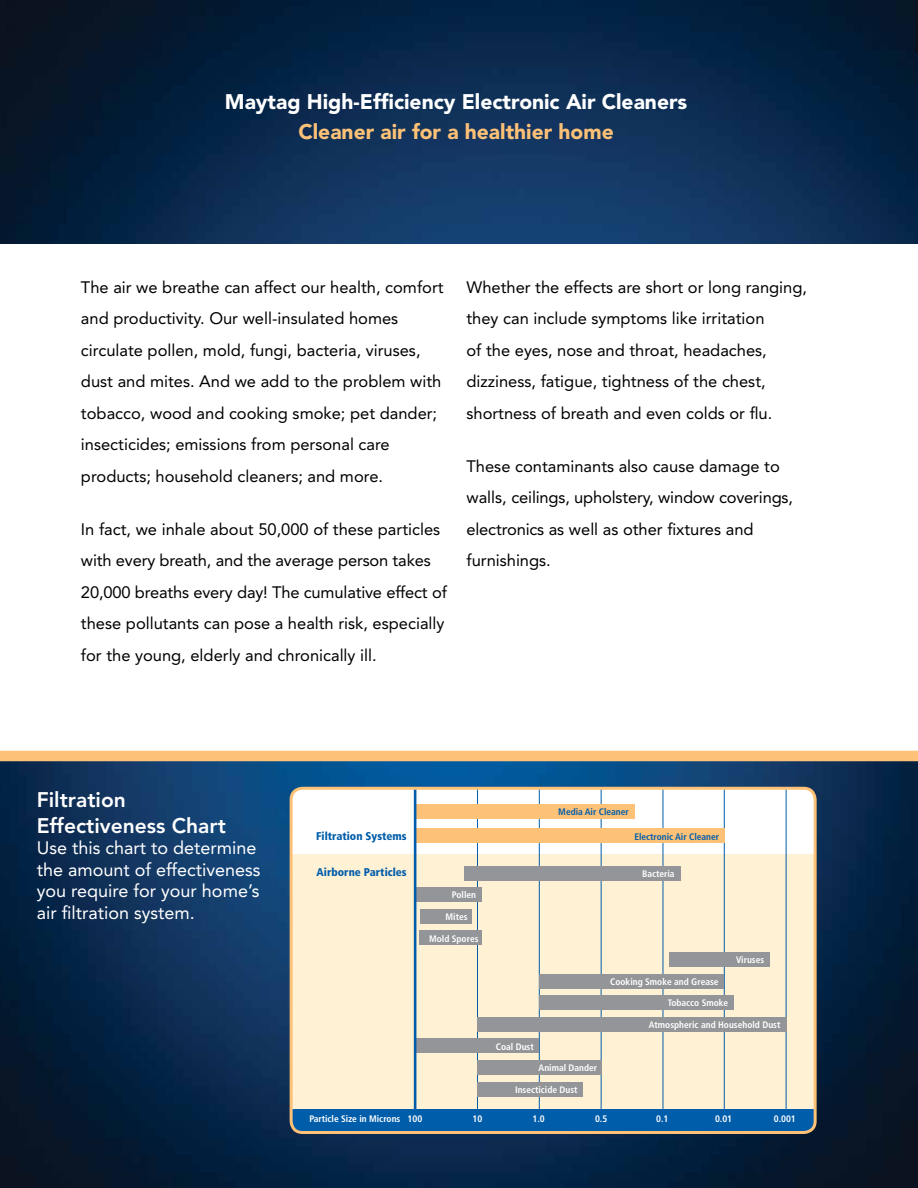
<style>
.page{position:relative;width:918px;height:1188px;background:#fff}
.page>*{position:absolute;margin:0;border:0;box-sizing:border-box;transform-origin:0 0}
.t1{font:900 21px "Avenir";color:#fff}
.t2{font:800 21px/25.2px "Avenir";color:#fff}
.t3{font:900 21px "Avenir";color:#fdc177}
.t4{font:18px/21.6px "Avenir";color:#fff}
.t5{font:16.5px/31.5px "Avenir";color:#000}
.t6{font:900 condensed 11.25px "Frutiger";color:#005daa}
.t7{font:700 condensed 9.45px "Frutiger";color:#fff}
.t8{font:700 condensed 9.45px "Frutiger";color:#005daa}
</style>
<div class="page">
<img style="left:0;top:0;width:918px;height:243px">
<img style="left:0;top:761px;width:918px;height:427px">
<img style="left:915px;top:0;width:3px;height:52px">
<img style="left:915px;top:1136px;width:3px;height:52px">
<div style="left:0;top:751px;width:918px;height:10px;background:#fdc177"></div>
<div style="left:291px;top:788px;width:524px;height:96px;background:#fff"></div>
<div style="left:294px;top:855px;width:519px;height:255px;background:#fff1d4"></div>
<hr style="left:477px;top:788px;width:1px;height:323px;background:#005daa">
<hr style="left:539px;top:788px;width:1px;height:323px;background:#005daa">
<hr style="left:601px;top:788px;width:1px;height:323px;background:#005daa">
<hr style="left:663px;top:788px;width:1px;height:323px;background:#005daa">
<hr style="left:724px;top:788px;width:1px;height:323px;background:#005daa">
<hr style="left:786px;top:788px;width:1px;height:323px;background:#005daa">
<div style="left:415px;top:804px;width:219px;height:15px;background:#fdc177"></div>
<div style="left:415px;top:829px;width:309px;height:14px;background:#fdc177"></div>
<div style="left:464px;top:866px;width:217px;height:14px;background:#939598"></div>
<div style="left:415px;top:887px;width:67px;height:15px;background:#939598"></div>
<div style="left:420px;top:909px;width:52px;height:15px;background:#939598"></div>
<div style="left:540px;top:974px;width:184px;height:14px;background:#939598"></div>
<div style="left:540px;top:995px;width:194px;height:15px;background:#939598"></div>
<div style="left:420px;top:930px;width:62px;height:15px;background:#939598"></div>
<div style="left:670px;top:952px;width:100px;height:15px;background:#939598"></div>
<div style="left:477px;top:1017px;width:309px;height:15px;background:#939598"></div>
<div style="left:415px;top:1038px;width:124px;height:15px;background:#939598"></div>
<div style="left:477px;top:1060px;width:124px;height:15px;background:#939598"></div>
<div style="left:478px;top:1082px;width:105px;height:14px;background:#939598"></div>
<hr style="left:414px;top:788px;width:2px;height:323px;background:#005daa">
<div style="left:291px;top:1110px;width:524px;height:22px;background:#005daa"></div>
<div style="left:290px;top:787px;width:527px;height:347px;border:3px solid #fdc177;border-radius:11px"></div>
<p class="t1" style="left:225px;top:89px;width:464px">Maytag High-Efficiency Electronic Air Cleaners</p>
<p class="t3" style="left:298px;top:119px;width:317px">Cleaner air for a healthier home</p>
<p class="t5" style="left:81px;top:271px;width:364px">The air we breathe can affect our health, comfort and productivity. Our well-insulated homes circulate pollen, mold, fungi, bacteria, viruses, dust and mites. And we add to the problem with tobacco, wood and cooking smoke; pet dander; insecticides; emissions from personal care products; household cleaners; and more.</p>
<p class="t5" style="left:81px;top:513px;width:368px">In fact, we inhale about 50,000 of these particles with every breath, and the average person takes 20,000 breaths every day! The cumulative effect of these pollutants can pose a health risk, especially for the young, elderly and chronically ill.</p>
<p class="t5" style="left:466px;top:271px;width:342px">Whether the effects are short or long ranging, they can include symptoms like irritation<br>of the eyes, nose and throat, headaches, dizziness, fatigue, tightness of the chest, shortness of breath and even colds or flu.</p>
<p class="t5" style="left:466px;top:450px;width:328px">These contaminants also cause damage to walls, ceilings, upholstery, window coverings, electronics as well as other fixtures and furnishings.</p>
<p class="t2" style="left:37px;top:788px;width:191px">Filtration<br>Effectiveness Chart</p>
<p class="t4" style="left:37px;top:837px;width:225px">Use this chart to determine the amount of effectiveness you require for your home’s air filtration system.</p>
<p class="t8" style="left:558px;top:806px;width:72px">Media Air Cleaner</p>
<p class="t6" style="left:316px;top:829px;width:92px">Filtration Systems</p>
<p class="t8" style="left:634px;top:831px;width:86px">Electronic Air Cleaner</p>
<p class="t6" style="left:317px;top:865px;width:92px">Airborne Particles</p>
<p class="t7" style="left:642px;top:868px;width:34px">Bacteria</p>
<p class="t7" style="left:452px;top:890px;width:26px">Pollen</p>
<p class="t7" style="left:446px;top:911px;width:24px">Mites</p>
<p class="t7" style="left:429px;top:933px;width:51px">Mold Spores</p>
<p class="t7" style="left:496px;top:1041px;width:39px">Coal Dust</p>
<p class="t7" style="left:539px;top:1062px;width:60px">Animal Dander</p>
<p class="t7" style="left:515px;top:1084px;width:64px">Insecticide Dust</p>
<p class="t7" style="left:610px;top:976px;width:110px">Cooking Smoke and Grease</p>
<p class="t7" style="left:668px;top:998px;width:62px">Tobacco Smoke</p>
<p class="t7" style="left:736px;top:954px;width:30px">Viruses</p>
<p class="t7" style="left:649px;top:1019px;width:133px">Atmospheric and Household Dust</p>
<p class="t7" style="left:309px;top:1113px;width:114px">Particle Size in Microns 100</p>
<p class="t7" style="left:473px;top:1113px;width:11px">10</p>
<p class="t7" style="left:533px;top:1113px;width:14px">1.0</p>
<p class="t7" style="left:595px;top:1113px;width:14px">0.5</p>
<p class="t7" style="left:656px;top:1113px;width:14px">0.1</p>
<p class="t7" style="left:715px;top:1113px;width:19px">0.01</p>
<p class="t7" style="left:774px;top:1113px;width:24px">0.001</p>
</div>
